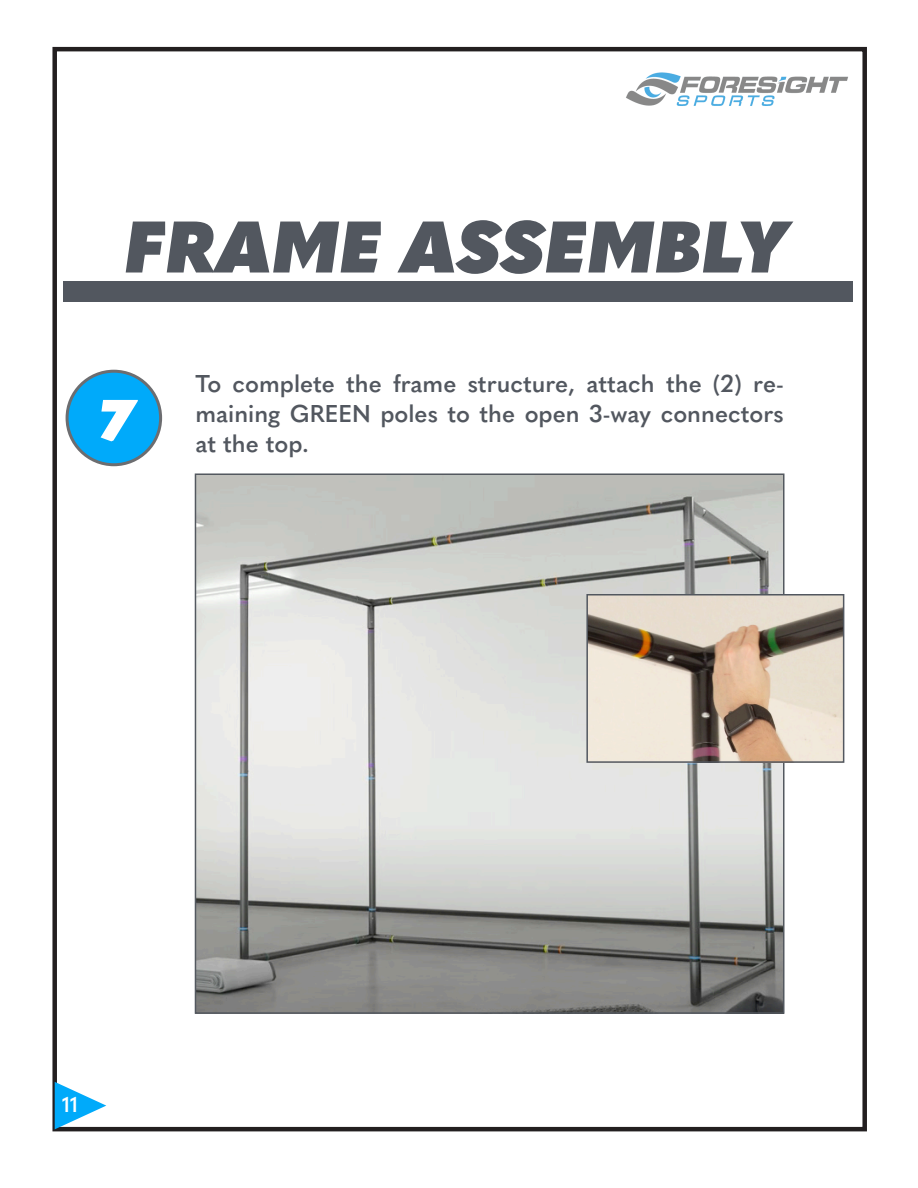
<style>
.page{position:relative;width:918px;height:1188px;background:#fff}
.page>*{position:absolute;margin:0;border:0;box-sizing:border-box;transform-origin:0 0}
.t1{font:italic 800 72px "Quasimoda";color:#52575f}
.t2{font:italic 800 57px "Quasimoda";color:#fff}
.t3{font:600 24px/30px "Quasimoda";color:#52575f;text-align:justify}
.t4{font:600 21px "Quasimoda";color:#fff}
</style>
<div class="page">
<div style="left:52px;top:47px;width:815px;height:1084px;border:4px solid #231f20"></div>
<div style="left:63px;top:281px;width:790px;height:21px;background:#52575f"></div>
<svg style="left:55px;top:1082px;width:51px;height:47px"></svg>
<div style="left:67px;top:371px;width:94px;height:94px;background:#00aafa;border-radius:50%"></div>
<div style="left:66px;top:370px;width:96px;height:96px;border:3px solid #6c6d70;border-radius:50%"></div>
<img style="left:626px;top:72px;width:222px;height:34px">
<img style="left:198px;top:476px;width:583px;height:535px">
<img style="left:589px;top:597px;width:252px;height:163px">
<div style="left:586px;top:594px;width:258px;height:169px;border:2px solid #52575f"></div>
<p class="t1" style="left:126px;top:190px;width:666px">FRAME ASSEMBLY</p>
<p class="t2" style="left:98px;top:375px;width:36px">7</p>
<p class="t3" style="left:195px;top:367px;width:590px">To complete the frame structure, attach the (2) re&shy;maining GREEN poles to the open 3-way connectors at the top.</p>
<p class="t4" style="left:62px;top:1089px;width:17px">11</p>
</div>
